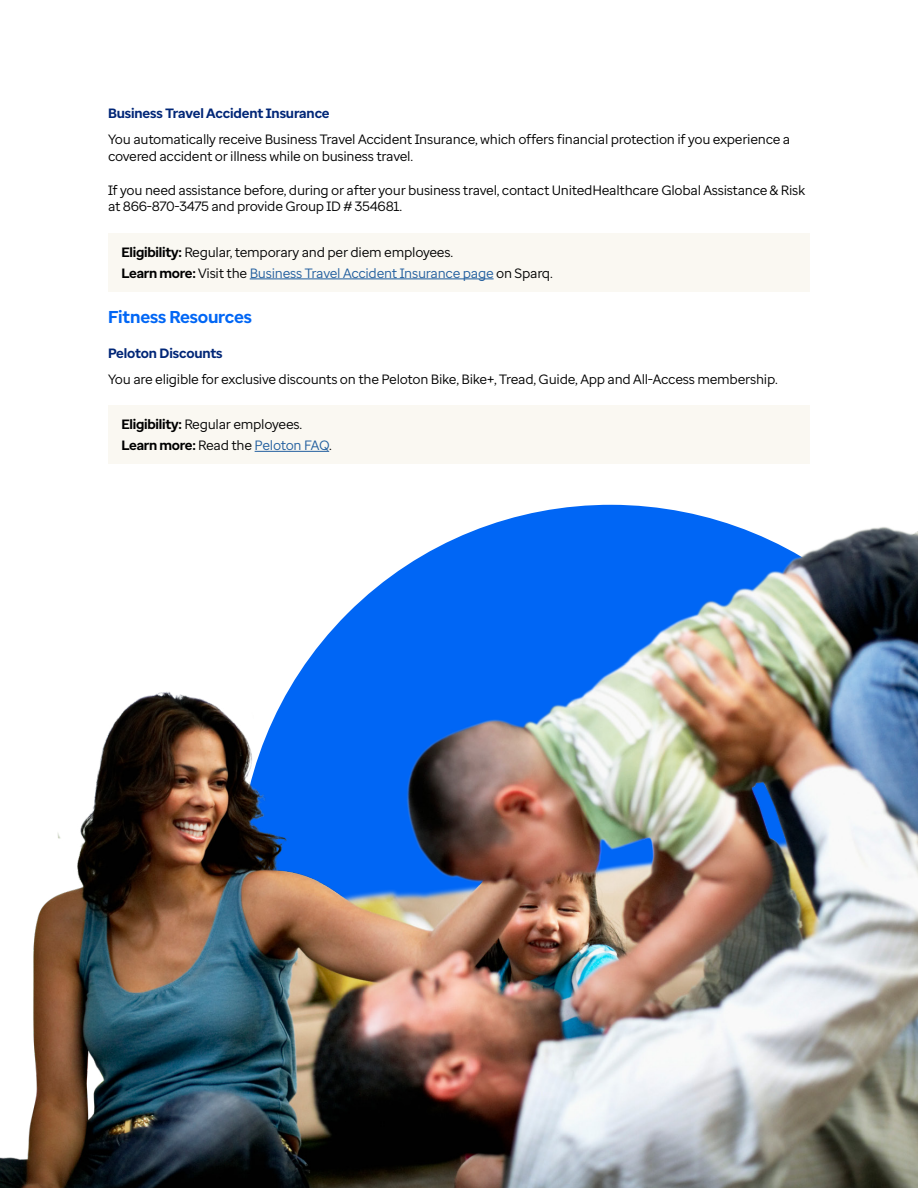
<style>
.page{position:relative;width:918px;height:1188px;background:#fff}
.page>*{position:absolute;margin:0;border:0;box-sizing:border-box;transform-origin:0 0}
.t1{font:700 17.25px "Enterprise Sans";letter-spacing:-.01em;color:#0066f5}
.t2{font:13.5px/16.5px "Enterprise Sans";letter-spacing:-.02em;color:#000}
.t3{font:700 13.5px "Enterprise Sans";letter-spacing:-.01em;color:#002677}
.s1{font-weight:700}
.s2{color:#215e9e}
</style>
<div class="page">
<div style="left:108px;top:233px;width:702px;height:38px;background:#faf8f2"></div>
<div style="left:108px;top:254px;width:702px;height:38px;background:#faf8f2"></div>
<hr style="left:250px;top:279px;width:244px;height:1px;background:#215e9e">
<div style="left:108px;top:405px;width:702px;height:38px;background:#faf8f2"></div>
<div style="left:108px;top:426px;width:702px;height:38px;background:#faf8f2"></div>
<hr style="left:255px;top:451px;width:74px;height:1px;background:#215e9e">
<img style="left:0;top:504px;width:918px;height:684px">
<p class="t3" style="left:108px;top:105px;width:223px">Business Travel Accident Insurance</p>
<p class="t2" style="left:108px;top:131px;width:684px">You automatically receive Business Travel Accident Insurance, which offers financial protection if you experience a covered accident or illness while on business travel.</p>
<p class="t2" style="left:108px;top:182px;width:699px">If you need assistance before, during or after your business travel, contact UnitedHealthcare Global Assistance &amp; Risk at 866-870-3475 and provide Group ID # 354681.</p>
<p class="t2" style="left:122px;top:241px;width:433px;line-height:20.9px"><span class="s1">Eligibility:</span> Regular, temporary and per diem employees.<br><span class="s1">Learn more:</span> Visit the <span class="s2">Business Travel Accident Insurance page</span> on Sparq.</p>
<p class="t1" style="left:108px;top:306px;width:146px">Fitness Resources</p>
<p class="t3" style="left:108px;top:345px;width:116px">Peloton Discounts</p>
<p class="t2" style="left:108px;top:371px;width:671px">You are eligible for exclusive discounts on the Peloton Bike, Bike+, Tread, Guide, App and All-Access membership.</p>
<p class="t2" style="left:122px;top:414px;width:212px;line-height:20.9px"><span class="s1">Eligibility:</span> Regular employees.<br><span class="s1">Learn more:</span> Read the <span class="s2">Peloton FAQ</span>.</p>
</div>
